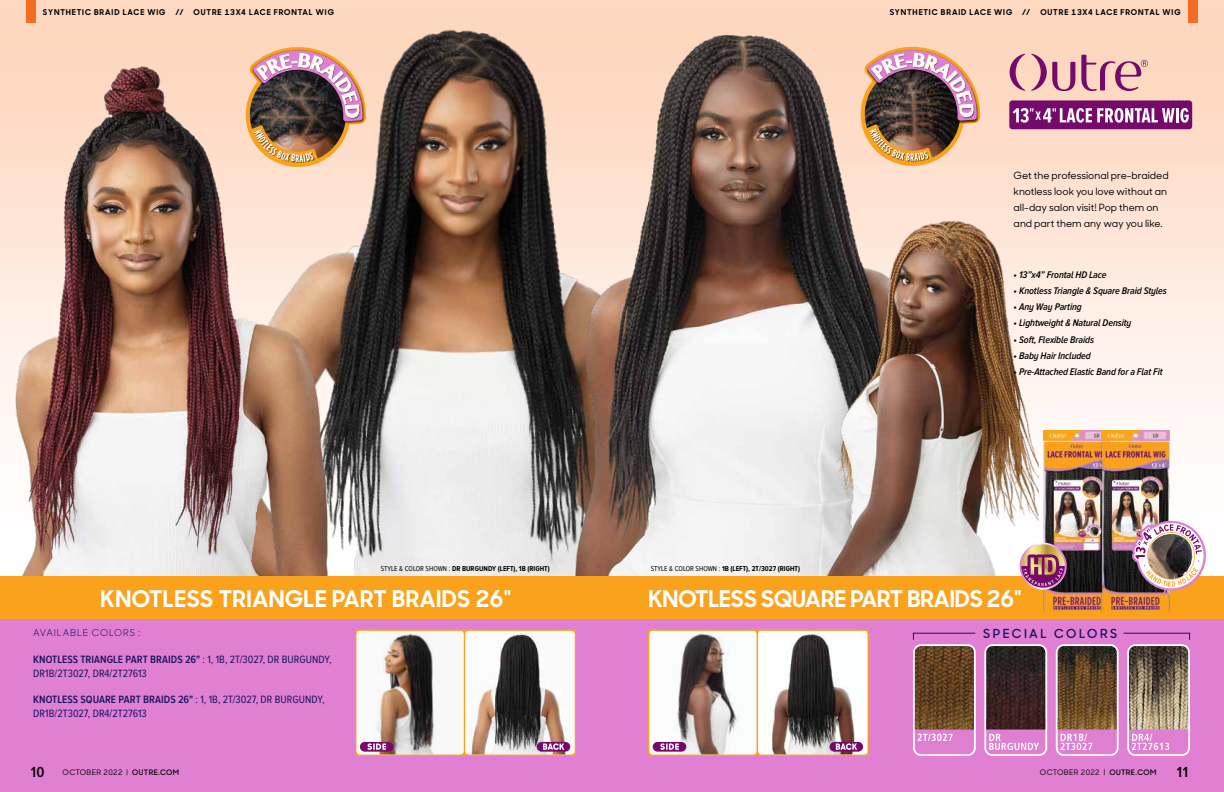
<style>
.page{position:relative;width:1224px;height:792px;background:#fff}
.page>*{position:absolute;margin:0;border:0;box-sizing:border-box;transform-origin:0 0}
.t1{font:700 23px "Sharp Sans No 1";letter-spacing:.025em;color:#fff}
.t2{font:700 23px "Sharp Sans No 1";color:#fff}
.t3{font:600 15.1px "Proxima Nova A Cond";color:#000}
.t4{font:600 12.5px "Sharp Sans No 1";letter-spacing:.195em;color:#16145f}
.t5{font:11px/14px "Proxima Nova A Cond";color:#16145f}
.t6{font:italic 600 10px "Proxima Nova A Cond";letter-spacing:-.01em;color:#000}
.t7{font:500 10px/16px "Sharp Sans No 1";color:#000}
.t8{font:9.4px "Sharp Sans No 1";letter-spacing:.085em;color:#16145f}
.t9{font:700 8px "Sharp Sans No 1";letter-spacing:.105em;color:#000}
.t10{font:500 7.6px "Sharp Sans No 1";letter-spacing:.05em;color:#000}
.t11{font:700 7.4px "Proxima Nova A Cond";color:#000}
.s1{font-weight:400}
.s2{font-weight:600}
.s3{font-family:"Proxima Nova A Cond";font-weight:600;font-size:15.1px}
.s4{font-family:"Proxima Nova A Cond";font-weight:600;font-size:8.3px}
</style>
<div class="page">
<img style="left:190px;top:18px;width:498px;height:558px">
<img style="left:9px;top:33px;width:324px;height:543px">
<img style="left:562px;top:21px;width:387px;height:555px">
<img style="left:762px;top:191px;width:277px;height:385px">
<div style="left:0;top:618px;width:1224px;height:174px;background:#e17fd2"></div>
<div style="left:0;top:576px;width:1224px;height:42px;background:#faa21b"></div>
<img style="left:1043px;top:430px;width:59px;height:181px">
<img style="left:1102px;top:430px;width:67px;height:181px">
<svg style="left:913px;top:632px;width:63px;height:8px"></svg>
<svg style="left:1123px;top:632px;width:67px;height:8px"></svg>
<div style="left:26px;top:0;width:10px;height:23px;background:#f36c21"></div>
<img style="left:857px;top:38px;width:132px;height:122px">
<img style="left:857px;top:42px;width:124px;height:129px">
<img style="left:1132px;top:521px;width:74px;height:70px">
<svg style="left:1020px;top:543px;width:47px;height:47px;background:#ae727b"></svg>
<div style="left:1009px;top:100px;width:183px;height:29px;background:#760a6a;border-radius:3px"></div>
<svg style="left:1081px;top:55px;width:67px;height:37px;background:#d9a2a9"></svg>
<svg style="left:1010px;top:54px;width:65px;height:37px;background:#d79fa8"></svg>
<svg style="left:1013px;top:108px;width:176px;height:15px"></svg>
<svg style="left:648px;top:629px;width:221px;height:127px;background:#f7b351"></svg>
<img style="left:758px;top:631px;width:109px;height:123px">
<img style="left:650px;top:631px;width:106px;height:123px">
<div style="left:653px;top:742px;width:33px;height:10px;background:#760a6a;border-radius:5px"></div>
<svg style="left:660px;top:743px;width:19px;height:7px"></svg>
<div style="left:830px;top:742px;width:33px;height:10px;background:#760a6a;border-radius:5px"></div>
<svg style="left:836px;top:743px;width:21px;height:7px"></svg>
<svg style="left:355px;top:629px;width:221px;height:127px"></svg>
<img style="left:357px;top:631px;width:217px;height:123px">
<svg style="left:357px;top:631px;width:107px;height:123px;background:#bfb8b3"></svg>
<div style="left:360px;top:742px;width:33px;height:10px;background:#760a6a;border-radius:5px"></div>
<svg style="left:367px;top:743px;width:19px;height:7px"></svg>
<div style="left:537px;top:742px;width:33px;height:10px;background:#760a6a;border-radius:5px"></div>
<svg style="left:543px;top:743px;width:21px;height:7px"></svg>
<svg style="left:913px;top:644px;width:63px;height:112px"></svg>
<img style="left:915px;top:646px;width:59px;height:72px">
<svg style="left:915px;top:718px;width:59px;height:36px"></svg>
<svg style="left:984px;top:644px;width:63px;height:112px"></svg>
<img style="left:986px;top:646px;width:59px;height:72px">
<svg style="left:986px;top:718px;width:59px;height:36px"></svg>
<svg style="left:1056px;top:644px;width:63px;height:112px"></svg>
<img style="left:1058px;top:646px;width:59px;height:72px">
<svg style="left:1058px;top:718px;width:59px;height:36px"></svg>
<svg style="left:1127px;top:644px;width:63px;height:112px"></svg>
<img style="left:1129px;top:646px;width:59px;height:72px">
<svg style="left:1129px;top:718px;width:59px;height:36px"></svg>
<div style="left:1188px;top:0;width:10px;height:23px;background:#f36c21"></div>
<img style="left:367px;top:45px;width:3px;height:117px">
<img style="left:242px;top:45px;width:125px;height:126px">
<p class="t9" style="left:43px;top:6px;width:292px">SYNTHETIC BRAID LACE WIG // OUTRE 13X4 LACE FRONTAL WIG</p>
<p class="t11" style="left:381px;top:564px;width:170px"><span class="s1">STYLE &amp; COLOR SHOWN :</span> DR BURGUNDY (LEFT), 1B (RIGHT)</p>
<p class="t11" style="left:651px;top:564px;width:151px"><span class="s1">STYLE &amp; COLOR SHOWN :</span> 1B (LEFT), 2T/3027 (RIGHT)</p>
<p class="t9" style="left:890px;top:6px;width:292px">SYNTHETIC BRAID LACE WIG // OUTRE 13X4 LACE FRONTAL WIG</p>
<p class="t7" style="left:1014px;top:167px;width:157px">Get the professional pre-braided knotless look you love without an all-day salon visit! Pop them on and part them any way you like.</p>
<p class="t6" style="left:1014px;top:269px;width:95px">• 13”x4” Frontal HD Lace</p>
<p class="t6" style="left:1014px;top:285px;width:155px">• Knotless Triangle &amp; Square Braid Styles</p>
<p class="t6" style="left:1014px;top:301px;width:70px">• Any Way Parting</p>
<p class="t6" style="left:1014px;top:318px;width:119px">• Lightweight &amp; Natural Density</p>
<p class="t6" style="left:1014px;top:334px;width:82px">• Soft, Flexible Braids</p>
<p class="t6" style="left:1014px;top:350px;width:79px">• Baby Hair Included</p>
<p class="t6" style="left:1014px;top:366px;width:151px">• Pre-Attached Elastic Band for a Flat Fit</p>
<h1 class="t1" style="left:101px;top:580px;width:412px">KNOTLESS TRIANGLE PART BRAIDS 26"</h1>
<h1 class="t2" style="left:648px;top:580px;width:375px">KNOTLESS SQUARE PART BRAIDS 26"</h1>
<p class="t8" style="left:33px;top:625px;width:109px">AVAILABLE COLORS :</p>
<p class="t4" style="left:983px;top:624px;width:136px">SPECIAL COLORS</p>
<p class="t5" style="left:33px;top:653px;width:300px"><span class="s2">KNOTLESS TRIANGLE PART BRAIDS 26"</span> : 1, 1B, 2T/3027, DR BURGUNDY,<br>DR1B/2T3027, DR4/2T27613</p>
<p class="t5" style="left:33px;top:693px;width:293px"><span class="s2">KNOTLESS SQUARE PART BRAIDS 26"</span> : 1, 1B, 2T/3027, DR BURGUNDY,<br>DR1B/2T3027, DR4/2T27613</p>
<p class="t10" style="left:31px;top:767px;width:150px"><span class="s3">10</span> OCTOBER 2022 <span class="s4">|</span> <span class="s2">OUTRE.COM</span></p>
<p class="t10" style="left:1040px;top:767px;width:118px">OCTOBER 2022 <span class="s4">|</span> <span class="s2">OUTRE.COM</span></p>
<h2 class="t3" style="left:1177px;top:764px;width:13px">11</h2>
</div>
